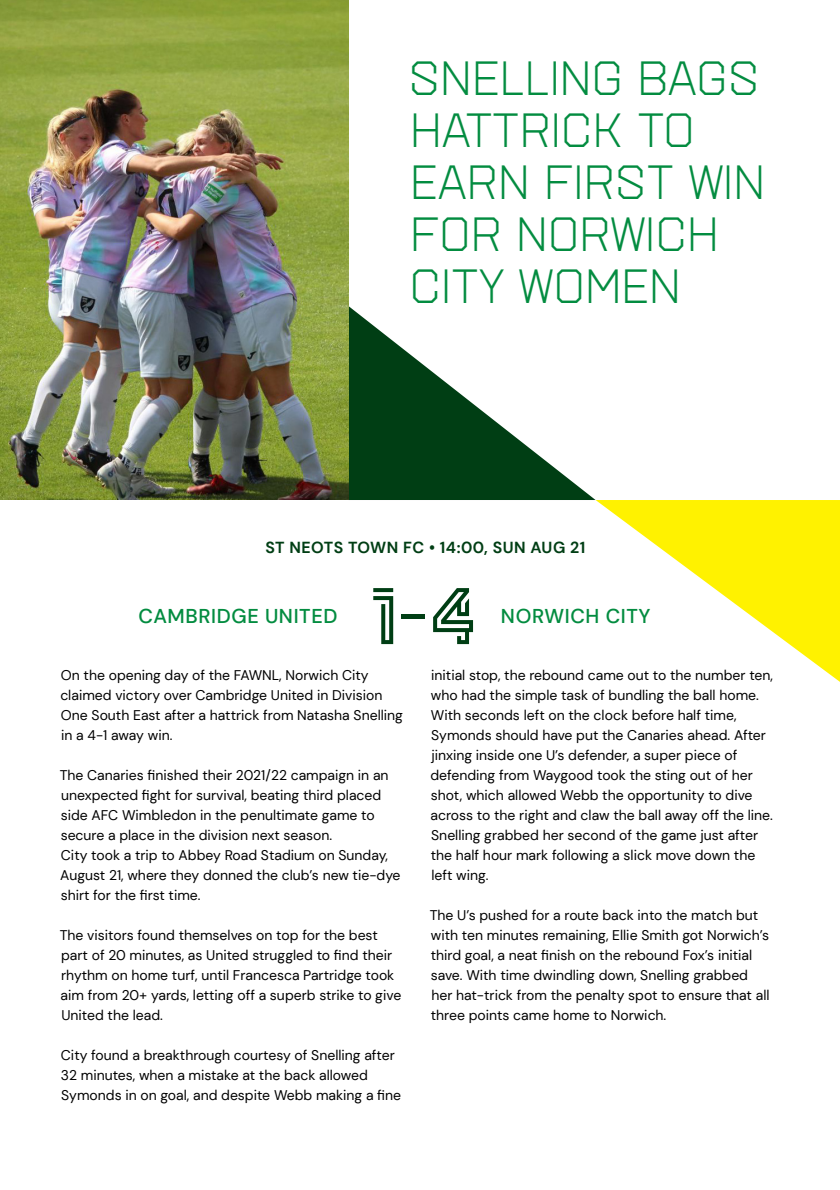
<style>
.page{position:relative;width:840px;height:1190px;background:#fff}
.page>*{position:absolute;margin:0;border:0;box-sizing:border-box;transform-origin:0 0}
.t1{font:80px "Norwich Weave Double";color:#003e14}
.t2{font:48px/52px "Norwich Weave Single";color:#038c40}
.t3{font:500 20px "DM Sans";letter-spacing:.03em;color:#038c40}
.t4{font:700 16px "DM Sans";letter-spacing:.03em;color:#003e14}
.t5{font:14px/20px "DM Sans";color:#000}
</style>
<div class="page">
<svg style="left:596px;top:500px;width:244px;height:182px"></svg>
<svg style="left:348px;top:306px;width:248px;height:194px"></svg>
<img style="left:0;top:0;width:348px;height:500px">
<h2 class="t2" style="left:409px;top:52px;width:58px">SNELLING</h2>
<h2 class="t2" style="left:638px;top:52px;width:30px">BAGS</h2>
<h2 class="t2" style="left:410px;top:104px;width:27px">HATTRICK</h2>
<h2 class="t2" style="left:637px;top:104px;width:27px">TO</h2>
<h2 class="t2" style="left:410px;top:156px;width:30px">EARN</h2>
<h2 class="t2" style="left:544px;top:156px;width:26px">FIRST</h2>
<h2 class="t2" style="left:689px;top:156px;width:53px">WIN</h2>
<h2 class="t2" style="left:410px;top:208px;width:30px">FOR</h2>
<h2 class="t2" style="left:410px;top:208px;width:259px;text-indent:107px">NORWICH<br>CITY WOMEN</h2>
<p class="t4" style="left:265px;top:537px;width:321px">ST NEOTS TOWN FC • 14:00, SUN AUG 21</p>
<h3 class="t3" style="left:138px;top:603px;width:200px">CAMBRIDGE UNITED</h3>
<h1 class="t1" style="left:370px;top:572px;width:109px">1-4</h1>
<h3 class="t3" style="left:501px;top:603px;width:151px">NORWICH CITY</h3>
<p class="t5" style="left:60px;top:665px;width:344px">On the opening day of the FAWNL, Norwich City claimed victory over Cambridge United in Division One South East after a hattrick from Natasha Snelling in a 4-1 away win.</p>
<p class="t5" style="left:60px;top:765px;width:342px">The Canaries finished their 2021/22 campaign in an unexpected fight for survival, beating third placed side AFC Wimbledon in the penultimate game to secure a place in the division next season.<br>City took a trip to Abbey Road Stadium on Sunday, August 21, where they donned the club’s new tie-dye shirt for the first time.</p>
<p class="t5" style="left:60px;top:925px;width:343px">The visitors found themselves on top for the best part of 20 minutes, as United struggled to find their rhythm on home turf, until Francesca Partridge took aim from 20+ yards, letting off a superb strike to give United the lead.</p>
<p class="t5" style="left:61px;top:1045px;width:342px">City found a breakthrough courtesy of Snelling after<br>32 minutes, when a mistake at the back allowed<br>Symonds in on goal, and despite Webb making a fine</p>
<p class="t5" style="left:430px;top:665px;width:344px">initial stop, the rebound came out to the number ten, who had the simple task of bundling the ball home.<br>With seconds left on the clock before half time, Symonds should have put the Canaries ahead. After jinxing inside one U’s defender, a super piece of defending from Waygood took the sting out of her shot, which allowed Webb the opportunity to dive across to the right and claw the ball away off the line.<br>Snelling grabbed her second of the game just after the half hour mark following a slick move down the left wing.</p>
<p class="t5" style="left:430px;top:905px;width:341px">The U’s pushed for a route back into the match but with ten minutes remaining, Ellie Smith got Norwich’s third goal, a neat finish on the rebound Fox’s initial save. With time dwindling down, Snelling grabbed her hat-trick from the penalty spot to ensure that all three points came home to Norwich.</p>
</div>
